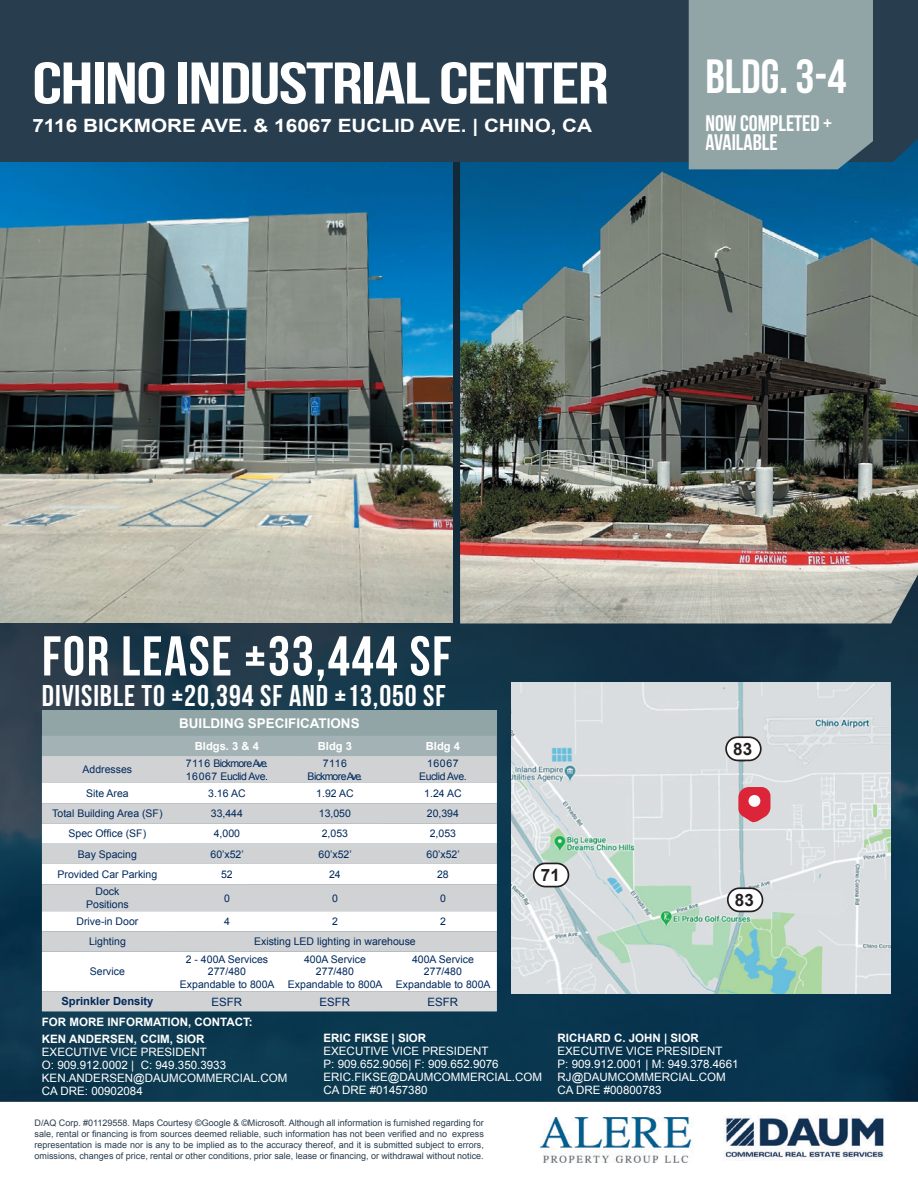
<style>
.page{position:relative;width:918px;height:1188px;background:#fff}
.page>*{position:absolute;margin:0;border:0;box-sizing:border-box;transform-origin:0 0}
.t1{font:700 58.65px "Bebas Neue";letter-spacing:-.02em;color:#fff;scale:1.31 1}
.t2{font:700 55.95px "Bebas Neue";letter-spacing:.03em;color:#fff}
.t3{font:700 48px "Bebas Neue";color:#fff}
.t4{font:700 30px "Bebas Neue";letter-spacing:.03em;color:#fff}
.t5{font:700 22.5px/19.2px "Bebas Neue";color:#fff}
.t6{font:700 18.3px "Arial";color:#fff;scale:1.13 1}
.t7{font:700 16.95px "Arial";color:#231f20}
.t8{font:700 13.5px "Arial";color:#fff}
.t9{font:11.55px/13px "Arial";color:#fff}
.t10{font:700 11.55px "Arial";color:#fff}
.t11{font:11.55px "Arial";color:#00295c}
.t12{font:700 11.25px "Arial";color:#fff}
.t13{font:700 11.25px "Arial";color:#00295c}
.t14{font:10.5px/12.6px "Arial";color:#00295c;text-align:center}
.t15{font:10.5px/12.6px "Arial";letter-spacing:-.04em;color:#00295c}
.t16{font:10.5px/12.6px "Arial";letter-spacing:-.06em;color:#00295c;text-align:center}
.t17{font:9px/10.8px "Arial";color:#283d4e;text-align:justify}
</style>
<div class="page">
<img style="left:0;top:162px;width:918px;height:940px">
<img style="left:460px;top:162px;width:458px;height:462px">
<img style="left:0;top:162px;width:452px;height:461px">
<img style="left:724px;top:1116px;width:160px;height:44px">
<img style="left:540px;top:1117px;width:152px;height:46px">
<img style="left:512px;top:683px;width:378px;height:310px">
<svg style="left:738px;top:787px;width:32px;height:35px"></svg>
<div style="left:749px;top:795px;width:11px;height:12px;background:#fff;border-radius:50%"></div>
<div style="left:534px;top:863px;width:34px;height:24px;background:#fff;border-radius:12px"></div>
<div style="left:533px;top:863px;width:36px;height:24px;border:2px solid #231f20;border-radius:12px"></div>
<div style="left:726px;top:737px;width:35px;height:23px;background:#fff;border-radius:12px"></div>
<div style="left:725px;top:736px;width:37px;height:25px;border:2px solid #231f20;border-radius:12px"></div>
<div style="left:762px;top:889px;width:85px;height:30px;background:#dadee0"></div>
<div style="left:728px;top:888px;width:34px;height:23px;background:#fff;border-radius:12px"></div>
<div style="left:727px;top:887px;width:36px;height:25px;border:2px solid #231f20;border-radius:12px"></div>
<div style="left:0;top:0;width:918px;height:162px;background:#283d4e"></div>
<div style="left:689px;top:0;width:184px;height:169px;background:#91a4a6"></div>
<div style="left:42px;top:711px;width:455px;height:25px;background:#91a4a6"></div>
<div style="left:42px;top:736px;width:455px;height:20px;background:#a3b2b5"></div>
<div style="left:42px;top:756px;width:455px;height:255px;background:#d1d2d4"></div>
<svg style="left:42px;top:783px;width:455px;height:208px"></svg>
<svg style="left:42px;top:864px;width:455px;height:67px"></svg>
<h1 class="t1" style="left:32px;top:51px;width:441px">CHINO INDUSTRIAL CENTER</h1>
<h3 class="t3" style="left:705px;top:50px;width:142px">BLDG. 3-4</h3>
<h3 class="t5" style="left:705px;top:113px;width:128px">NOW COMPLETED +<br>AVAILABLE</h3>
<h3 class="t6" style="left:32px;top:113px;width:497px">7116 BICKMORE AVE. &amp; 16067 EUCLID AVE. | CHINO, CA</h3>
<h2 class="t2" style="left:42px;top:625px;width:411px">FOR LEASE ±33,444 SF</h2>
<h3 class="t4" style="left:42px;top:679px;width:405px">DIVISIBLE TO ±20,394 SF AND ±13,050 SF</h3>
<h3 class="t8" style="left:179px;top:714px;width:182px">BUILDING SPECIFICATIONS</h3>
<p class="t12" style="left:195px;top:739px;width:66px">Bldgs. 3 &amp; 4</p>
<p class="t12" style="left:318px;top:739px;width:36px">Bldg 3</p>
<p class="t12" style="left:426px;top:739px;width:36px">Bldg 4</p>
<p class="t14" style="left:83px;top:763px;width:51px">Addresses</p>
<p class="t15" style="left:186px;top:757px;width:84px">7116 Bickmore Ave.<br>16067 Euclid Ave.</p>
<p class="t16" style="left:308px;top:757px;width:56px">7116<br>Bickmore Ave.</p>
<p class="t15" style="left:419px;top:757px;width:49px;text-align:center">16067<br>Euclid Ave.</p>
<p class="t14" style="left:86px;top:787px;width:44px">Site Area</p>
<p class="t14" style="left:208px;top:787px;width:39px">3.16 AC</p>
<p class="t14" style="left:316px;top:787px;width:39px">1.92 AC</p>
<p class="t14" style="left:424px;top:787px;width:39px">1.24 AC</p>
<p class="t14" style="left:52px;top:807px;width:112px">Total Building Area (SF)</p>
<p class="t14" style="left:211px;top:807px;width:34px">33,444</p>
<p class="t14" style="left:319px;top:807px;width:34px">13,050</p>
<p class="t14" style="left:427px;top:807px;width:34px">20,394</p>
<p class="t14" style="left:69px;top:828px;width:79px">Spec Office (SF)</p>
<p class="t14" style="left:214px;top:828px;width:28px">4,000</p>
<p class="t14" style="left:322px;top:828px;width:28px">2,053</p>
<p class="t14" style="left:430px;top:828px;width:28px">2,053</p>
<p class="t14" style="left:78px;top:848px;width:60px">Bay Spacing</p>
<p class="t14" style="left:210px;top:848px;width:35px">60’x52’</p>
<p class="t14" style="left:319px;top:848px;width:35px">60’x52’</p>
<p class="t14" style="left:427px;top:848px;width:35px">60’x52’</p>
<p class="t14" style="left:58px;top:868px;width:101px">Provided Car Parking</p>
<p class="t14" style="left:221px;top:868px;width:13px">52</p>
<p class="t14" style="left:329px;top:868px;width:13px">24</p>
<p class="t14" style="left:437px;top:868px;width:13px">28</p>
<p class="t14" style="left:86px;top:885px;width:44px">Dock<br>Positions</p>
<p class="t14" style="left:224px;top:892px;width:7px">0</p>
<p class="t14" style="left:332px;top:892px;width:7px">0</p>
<p class="t14" style="left:440px;top:892px;width:7px">0</p>
<p class="t14" style="left:77px;top:915px;width:63px">Drive-in Door</p>
<p class="t14" style="left:224px;top:915px;width:7px">4</p>
<p class="t14" style="left:332px;top:915px;width:7px">2</p>
<p class="t14" style="left:440px;top:915px;width:7px">2</p>
<p class="t14" style="left:89px;top:935px;width:38px">Lighting</p>
<p class="t14" style="left:254px;top:935px;width:163px">Existing LED lighting in warehouse</p>
<p class="t14" style="left:90px;top:965px;width:37px">Service</p>
<p class="t14" style="left:180px;top:953px;width:96px">2 - 400A Services<br>277/480<br>Expandable to 800A</p>
<p class="t14" style="left:288px;top:953px;width:96px">400A Service<br>277/480<br>Expandable to 800A</p>
<p class="t14" style="left:396px;top:953px;width:96px">400A Service<br>277/480<br>Expandable to 800A</p>
<h3 class="t7" style="left:541px;top:864px;width:20px">71</h3>
<h3 class="t7" style="left:733px;top:738px;width:20px">83</h3>
<h3 class="t7" style="left:735px;top:889px;width:20px">83</h3>
<p class="t13" style="left:61px;top:994px;width:94px">Sprinkler Density</p>
<p class="t11" style="left:212px;top:994px;width:32px">ESFR</p>
<p class="t11" style="left:320px;top:994px;width:32px">ESFR</p>
<p class="t11" style="left:428px;top:994px;width:32px">ESFR</p>
<p class="t10" style="left:42px;top:1015px;width:212px">FOR MORE INFORMATION, CONTACT:</p>
<p class="t10" style="left:324px;top:1030px;width:104px">ERIC FIKSE | SIOR</p>
<p class="t9" style="left:324px;top:1044px;width:220px">EXECUTIVE VICE PRESIDENT<br>P: 909.652.9056| F: 909.652.9076<br>ERIC.FIKSE@DAUMCOMMERCIAL.COM<br>CA DRE #01457380</p>
<p class="t10" style="left:42px;top:1032px;width:164px">KEN ANDERSEN, CCIM, SIOR</p>
<p class="t9" style="left:42px;top:1046px;width:247px">EXECUTIVE VICE PRESIDENT<br>O: 909.912.0002 | C: 949.350.3933<br>KEN.ANDERSEN@DAUMCOMMERCIAL.COM<br>CA DRE: 00902084</p>
<p class="t17" style="left:35px;top:1118px;width:451px">D/AQ Corp. #01129558. Maps Courtesy ©Google &amp; ©Microsoft. Although all information is furnished regarding for sale, rental or financing is from sources deemed reliable, such information has not been verified and no express representation is made nor is any to be implied as to the accuracy thereof, and it is submitted subject to errors, omissions, changes of price, rental or other conditions, prior sale, lease or financing, or withdrawal without notice.</p>
<p class="t10" style="left:558px;top:1030px;width:143px">RICHARD C. JOHN | SIOR</p>
<p class="t9" style="left:558px;top:1044px;width:182px">EXECUTIVE VICE PRESIDENT<br>P: 909.912.0001 | M: 949.378.4661<br>RJ@DAUMCOMMERCIAL.COM<br>CA DRE #00800783</p>
</div>
